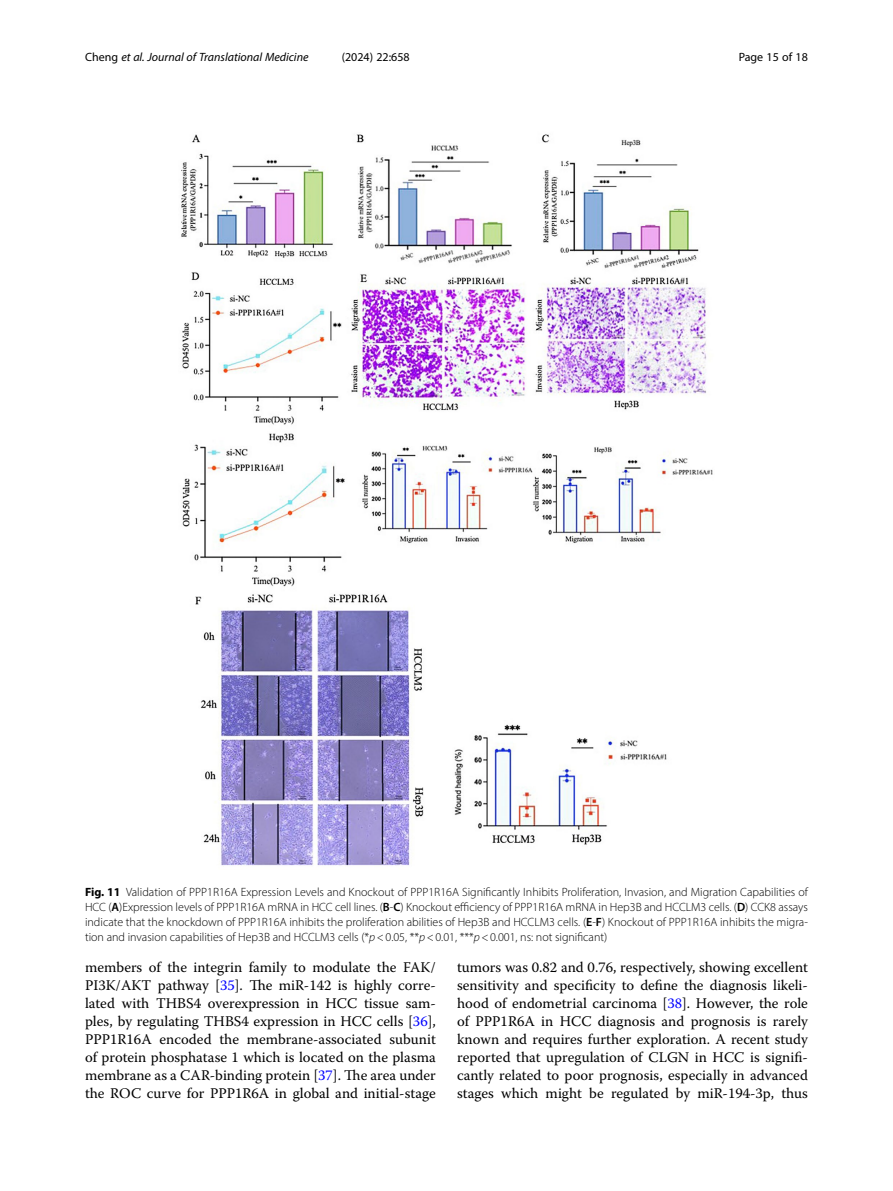
<style>
.page{position:relative;width:893px;height:1191px;background:#fff}
.page>*{position:absolute;margin:0;border:0;box-sizing:border-box;transform-origin:0 0}
.Body_Text_Indent{font:14.7px/18px "Warnock Pro";color:#000;text-align:justify}
.Figure_Caption{font:300 12px/15px "Myriad Pro";color:#000;text-align:justify}
.t1{font:italic 12px "Myriad Pro";color:#000}
.t2{font:12px "Myriad Pro";color:#000}
.s1{font-style:normal}
.s2{font-weight:700}
.s3{font-weight:600}
.s4{font-style:italic}
.s5{color:#00f}
</style>
<div class="page">
<img style="left:181px;top:134px;width:532px;height:732px">
<p class="t1" style="left:85px;top:50px;width:225px"><span class="s1">Cheng</span> et al. Journal of Translational Medicine</p>
<p class="t2" style="left:342px;top:50px;width:70px">(2024) 22:658</p>
<p class="t2" style="left:739px;top:50px;width:71px">Page 15 of 18</p>
<p class="Figure_Caption" style="left:85px;top:884px;width:724px"><span class="s2">Fig. 11</span> Validation of PPP1R16A Expression Levels and Knockout of PPP1R16A Significantly Inhibits Proliferation, Invasion, and Migration Capabilities of HCC (<span class="s3">A</span>)Expression levels of PPP1R16A mRNA in HCC cell lines. (<span class="s3">B</span>-<span class="s3">C</span>) Knockout efficiency of PPP1R16A mRNA in Hep3B and HCCLM3 cells. (<span class="s3">D</span>) CCK8 assays indicate that the knockdown of PPP1R16A inhibits the proliferation abilities of Hep3B and HCCLM3 cells. (<span class="s3">E</span>-<span class="s3">F</span>) Knockout of PPP1R16A inhibits the migra&shy;tion and invasion capabilities of Hep3B and HCCLM3 cells (*<span class="s4">p</span>&lt;0.05, **<span class="s4">p</span>&lt;0.01, ***<span class="s4">p</span>&lt;0.001, ns: not significant)</p>
<p class="Body_Text_Indent" style="left:85px;top:958px;width:352px">members of the integrin family to modulate the FAK/ PI3K/AKT pathway [<span class="s5">35</span>]. The miR-142 is highly corre&shy;lated with THBS4 overexpression in HCC tissue sam&shy;ples, by regulating THBS4 expression in HCC cells [<span class="s5">36</span>], PPP1R16A encoded the membrane-associated subunit of protein phosphatase 1 which is located on the plasma membrane as a CAR-binding protein [<span class="s5">37</span>]. The area under the ROC curve for PPP1R6A in global and initial-stage</p>
<p class="Body_Text_Indent" style="left:457px;top:958px;width:352px">tumors was 0.82 and 0.76, respectively, showing excellent sensitivity and specificity to define the diagnosis likeli&shy;hood of endometrial carcinoma [<span class="s5">38</span>]. However, the role of PPP1R6A in HCC diagnosis and prognosis is rarely known and requires further exploration. A recent study reported that upregulation of CLGN in HCC is signifi&shy;cantly related to poor prognosis, especially in advanced stages which might be regulated by miR-194-3p, thus</p>
</div>
